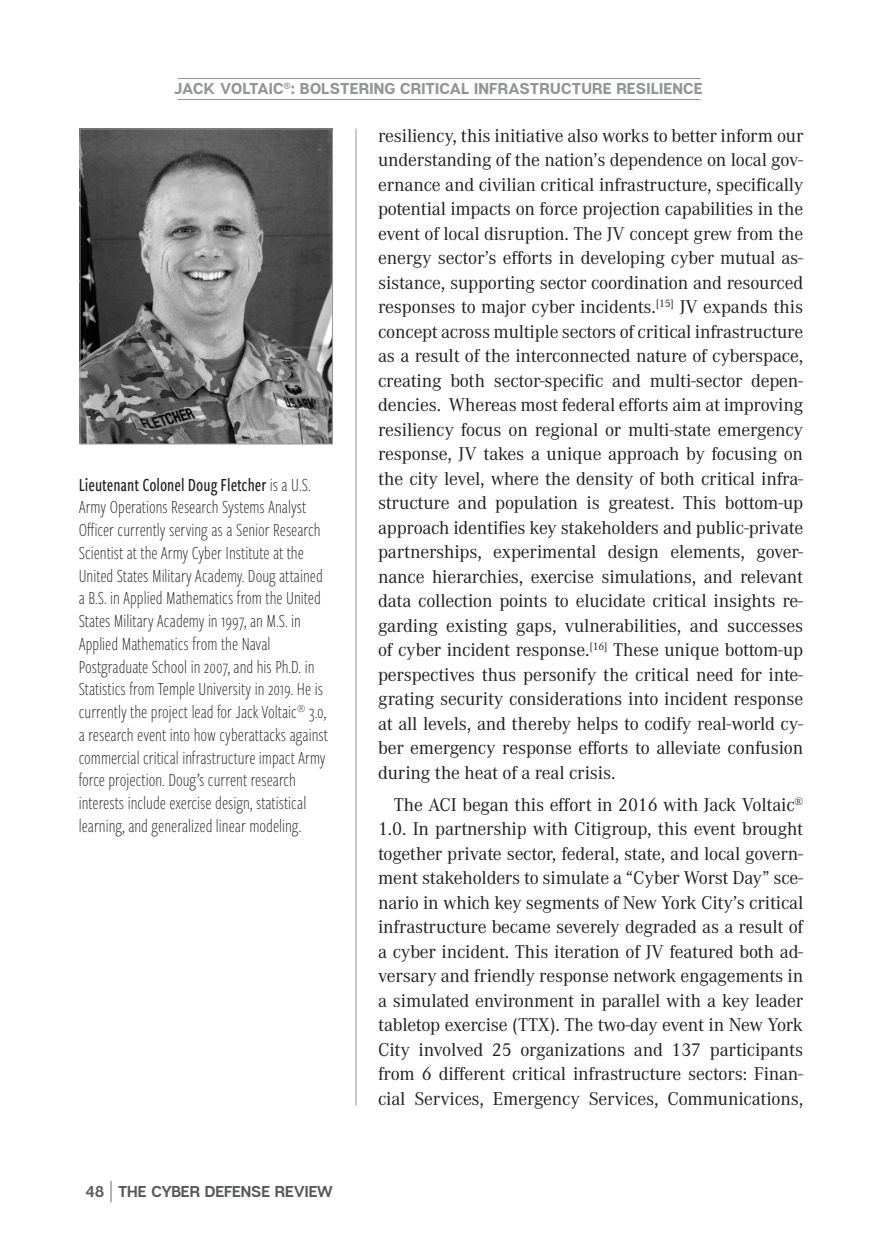
<style>
.page{position:relative;width:882px;height:1260px;background:#fff}
.page>*{position:absolute;margin:0;border:0;box-sizing:border-box;transform-origin:0 0}
.t1{font:19.25px/24.5px "Corporate A Pro";letter-spacing:-.01em;color:#231f20;text-align:justify}
.t2{font:300 19.25px/22.8px "Freight Sans Cmp Pro";color:#231f20}
.t3{font:800 15.75px "Articulat CF";letter-spacing:.01em;color:#939598}
.t4{font:700 15.75px "Articulat CF";letter-spacing:-.015em;color:#57585a}
.s1{font-weight:500}
.s2{font-family:"Bebas Neue";font-weight:300;font-size:29.75px;color:#231f20}
</style>
<div class="page">
<hr style="left:178px;top:78px;width:523px;height:1px;background:#939598">
<hr style="left:178px;top:99px;width:523px;height:1px;background:#939598">
<img style="left:82px;top:131px;width:249px;height:311px">
<div style="left:80px;top:129px;width:253px;height:315px;border:1px solid #939598"></div>
<hr style="left:356px;top:129px;width:1px;height:977px;background:#939598">
<p class="t3" style="left:174px;top:79px;width:530px">JACK VOLTAIC<sup>®</sup>: BOLSTERING CRITICAL INFRASTRUCTURE RESILIENCE</p>
<p class="t1" style="left:378px;top:122px;width:427px">resiliency, this initiative also works to better inform our understanding of the nation’s dependence on local gov&shy;ernance and civilian critical infrastructure, specifically potential impacts on force projection capabilities in the event of local disruption. The JV concept grew from the energy sector’s efforts in developing cyber mutual as&shy;sistance, supporting sector coordination and resourced responses to major cyber incidents.<sup>[15]</sup> JV expands this concept across multiple sectors of critical infrastructure as a result of the interconnected nature of cyberspace, creating both sector-specific and multi-sector depen&shy;dencies. Whereas most federal efforts aim at improving resiliency focus on regional or multi-state emergency response, JV takes a unique approach by focusing on the city level, where the density of both critical infra&shy;structure and population is greatest. This bottom-up approach identifies key stakeholders and public-private partnerships, experimental design elements, gover&shy;nance hierarchies, exercise simulations, and relevant data collection points to elucidate critical insights re&shy;garding existing gaps, vulnerabilities, and successes of cyber incident response.<sup>[16]</sup> These unique bottom-up perspectives thus personify the critical need for inte&shy;grating security considerations into incident response at all levels, and thereby helps to codify real-world cy&shy;ber emergency response efforts to alleviate confusion during the heat of a real crisis.</p>
<p class="t1" style="left:378px;top:792px;width:427px;text-indent:16px">The ACI began this effort in 2016 with Jack Voltaic<sup>® </sup>1.0. In partnership with Citigroup, this event brought together private sector, federal, state, and local govern&shy;ment stakeholders to simulate a “Cyber Worst Day” sce&shy;nario in which key segments of New York City’s critical infrastructure became severely degraded as a result of a cyber incident. This iteration of JV featured both ad&shy;versary and friendly response network engagements in a simulated environment in parallel with a key leader tabletop exercise (TTX). The two-day event in New York City involved 25 organizations and 137 participants from 6 different critical infrastructure sectors: Finan&shy;cial Services, Emergency Services, Communications,</p>
<p class="t2" style="left:79px;top:472px;width:251px"><span class="s1">Lieutenant Colonel Doug Fletcher</span> is a U.S.<br>Army Operations Research Systems Analyst Officer currently serving as a Senior Research Scientist at the Army Cyber Institute at the United States Military Academy. Doug attained a B.S. in Applied Mathematics from the United States Military Academy in 1997, an M.S. in Applied Mathematics from the Naval Postgraduate School in 2007, and his Ph.D. in Statistics from Temple University in 2019. He is currently the project lead for Jack Voltaic<sup>®</sup> 3.0, a research event into how cyberattacks against commercial critical infrastructure impact Army force projection. Doug’s current research interests include exercise design, statistical learning, and generalized linear modeling.</p>
<p class="t4" style="left:85px;top:1182px;width:249px">48 <span class="s2">|</span> THE CYBER DEFENSE REVIEW</p>
</div>
